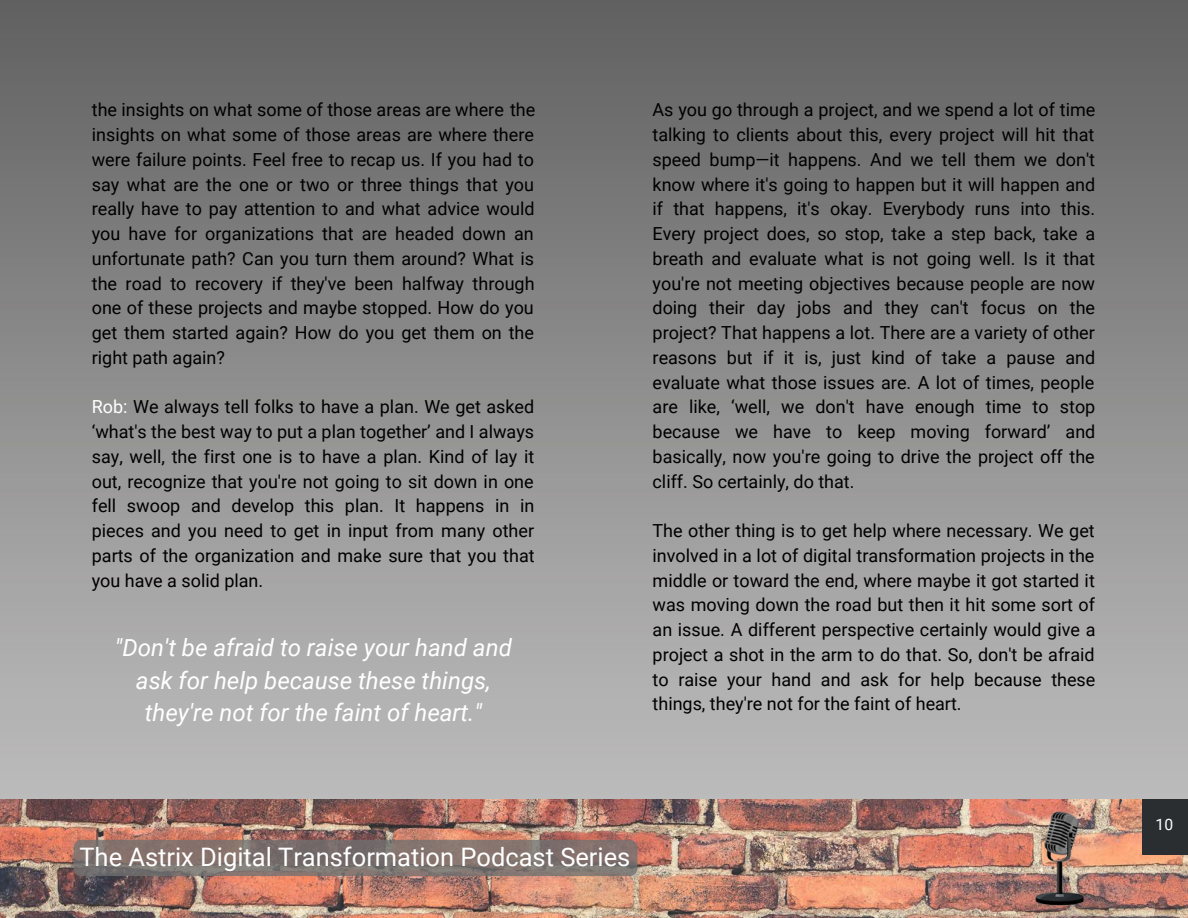
<style>
.page{position:relative;width:1188px;height:918px;background:#fff}
.page>*{position:absolute;margin:0;border:0;box-sizing:border-box;transform-origin:0 0}
.t1{font:25.5px "Roboto";color:#fff}
.t2{font:italic 24px/32.7px "Roboto";color:#fff;text-align:center}
.t3{font:18px/24.8px "Roboto";color:#000;text-align:justify}
.t4{font:15.6px "Roboto";color:#fff}
.s1{color:#fff}
</style>
<div class="page">
<img style="left:0;top:0;width:1188px;height:918px">
<img style="left:0;top:799px;width:837px;height:118px">
<img style="left:837px;top:648px;width:351px;height:270px">
<svg style="left:74px;top:840px;width:564px;height:36px;background:#7f726e"></svg>
<p class="t3" style="left:92px;top:98px;width:445px">the insights on what some of those areas are where the insights on what some of those areas are where there were failure points. Feel free to recap us. If you had to say what are the one or two or three things that you really have to pay attention to and what advice would you have for organizations that are headed down an unfortunate path? Can you turn them around? What is the road to recovery if they've been halfway through one of these projects and maybe stopped. How do you get them started again? How do you get them on the right path again?</p>
<p class="t3" style="left:92px;top:395px;width:444px"><span class="s1">Rob:</span> We always tell folks to have a plan. We get asked ‘what's the best way to put a plan together’ and I always say, well, the first one is to have a plan. Kind of lay it out, recognize that you're not going to sit down in one fell swoop and develop this plan. It happens in in pieces and you need to get in input from many other parts of the organization and make sure that you that you have a solid plan.</p>
<p class="t2" style="left:115px;top:632px;width:398px">"Don't be afraid to raise your hand and ask for help because these things, they're not for the faint of heart."</p>
<p class="t3" style="left:653px;top:98px;width:444px">As you go through a project, and we spend a lot of time talking to clients about this, every project will hit that speed bump—it happens. And we tell them we don't know where it's going to happen but it will happen and if that happens, it's okay. Everybody runs into this.<br>Every project does, so stop, take a step back, take a breath and evaluate what is not going well. Is it that you're not meeting objectives because people are now doing their day jobs and they can't focus on the project? That happens a lot. There are a variety of other reasons but if it is, just kind of take a pause and evaluate what those issues are. A lot of times, people are like, ‘well, we don't have enough time to stop because we have to keep moving forward’ and basically, now you're going to drive the project off the cliff. So certainly, do that.</p>
<p class="t3" style="left:653px;top:519px;width:444px">The other thing is to get help where necessary. We get involved in a lot of digital transformation projects in the middle or toward the end, where maybe it got started it was moving down the road but then it hit some sort of an issue. A different perspective certainly would give a project a shot in the arm to do that. So, don't be afraid to raise your hand and ask for help because these things, they're not for the faint of heart.</p>
<p class="t1" style="left:79px;top:843px;width:552px">The Astrix Digital Transformation Podcast Series</p>
<p class="t4" style="left:1156px;top:816px;width:19px">10</p>
</div>
